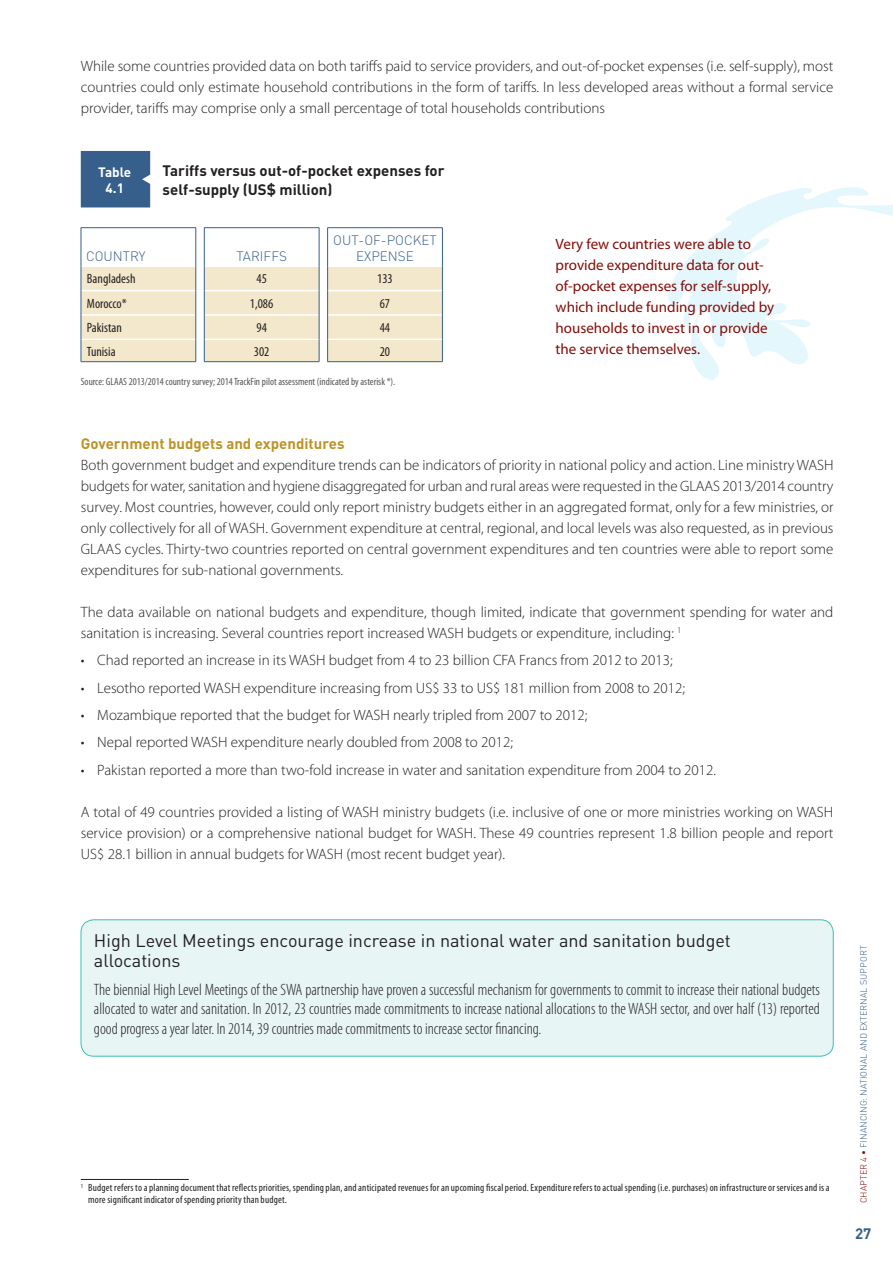
<style>
.page{position:relative;width:893px;height:1263px;background:#fff}
.page>*{position:absolute;margin:0;border:0;box-sizing:border-box;transform-origin:0 0}
.Box_title{font:18px/19.5px "DIN";color:#231f20}
.Box_text{font:300 condensed 16.5px/19.5px "Myriad Pro";color:#231f20;text-align:justify}
.Body_text{font:300 15px/21px "Myriad Pro";color:#231f20;text-align:justify}
.Body_bullet{font:300 15px "Myriad Pro";color:#231f20}
.Call-out{font:15px/21px "Myriad Pro";color:#840e08}
.Fig__Table_title{font:700 15px/19.5px "DIN";color:#231f20}
.Title_level_C{font:700 15px "DIN";color:#bc9326}
.t1{font:700 15px "DIN";color:#365f8c}
.t2{font:condensed 13.5px "Myriad Pro";color:#231f20}
.t3{font:300 13.5px/16.2px "DIN";color:#365f8c;text-align:center}
.t4{font:700 13.5px/16.2px "DIN";letter-spacing:-.015em;color:#fff;text-align:center}
.Footnote{font:condensed 10.5px/12px "Myriad Pro";letter-spacing:.015em;color:#231f20}
.Source_Figs___Tables{font:condensed 10.5px "Myriad Pro";color:#57585a}
.t5{font:300 9px "DIN";color:#365f8c}
.s1{color:#840e08}
</style>
<div class="page">
<svg style="left:668px;top:187px;width:225px;height:193px"></svg>
<hr style="left:81px;top:1179px;width:108px;height:1px;background:#231f20">
<div style="left:81px;top:151px;width:69px;height:56px;background:#365f8c"></div>
<hr style="left:81px;top:227px;width:115px;height:1px;background:#365f8c">
<hr style="left:81px;top:228px;width:1px;height:38px;background:#365f8c">
<hr style="left:196px;top:228px;width:1px;height:38px;background:#365f8c">
<hr style="left:319px;top:228px;width:1px;height:38px;background:#365f8c">
<hr style="left:204px;top:227px;width:115px;height:1px;background:#365f8c">
<hr style="left:204px;top:228px;width:1px;height:38px;background:#365f8c">
<hr style="left:327px;top:227px;width:116px;height:1px;background:#365f8c">
<hr style="left:327px;top:228px;width:1px;height:38px;background:#365f8c">
<hr style="left:442px;top:228px;width:1px;height:38px;background:#365f8c">
<svg style="left:81px;top:266px;width:362px;height:96px;background:#f1e7cf"></svg>
<hr style="left:81px;top:361px;width:115px;height:1px;background:#365f8c">
<hr style="left:204px;top:361px;width:115px;height:1px;background:#365f8c">
<hr style="left:327px;top:361px;width:116px;height:1px;background:#365f8c">
<div style="left:81px;top:919px;width:753px;height:137px;background:#e7f5f4"></div>
<p class="Body_text" style="left:81px;top:56px;width:754px">While some countries provided data on both tariffs paid to service providers, and out-of-pocket expenses (i.e. self-supply), most countries could only estimate household contributions in the form of tariffs. In less developed areas without a formal service provider, tariffs may comprise only a small percentage of total households contributions</p>
<p class="t4" style="left:98px;top:163px;width:35px">Table<br>4.1</p>
<p class="Fig__Table_title" style="left:163px;top:160px;width:283px">Tariffs versus out-of-pocket expenses for self-supply (US$ million)</p>
<p class="t3" style="left:86px;top:248px;width:61px">COUNTRY</p>
<p class="t3" style="left:236px;top:248px;width:52px">TARIFFS</p>
<p class="t3" style="left:333px;top:232px;width:105px">OUT-OF-POCKET<br>EXPENSE</p>
<p class="t2" style="left:87px;top:271px;width:50px">Bangladesh</p>
<p class="t2" style="left:256px;top:271px;width:12px">45</p>
<p class="t2" style="left:377px;top:271px;width:17px">133</p>
<p class="t2" style="left:87px;top:295px;width:41px">Morocco*</p>
<p class="t2" style="left:250px;top:295px;width:25px">1,086</p>
<p class="t2" style="left:380px;top:295px;width:12px">67</p>
<p class="t2" style="left:87px;top:320px;width:36px">Pakistan</p>
<p class="t2" style="left:256px;top:320px;width:12px">94</p>
<p class="t2" style="left:380px;top:320px;width:12px">44</p>
<p class="t2" style="left:87px;top:343px;width:30px">Tunisia</p>
<p class="t2" style="left:254px;top:343px;width:17px">302</p>
<p class="t2" style="left:380px;top:343px;width:12px">20</p>
<p class="Source_Figs___Tables" style="left:81px;top:375px;width:316px">Source: GLAAS 2013/2014 country survey; 2014 TrackFin pilot assessment (indicated by asterisk *).</p>
<p class="Call-out" style="left:556px;top:233px;width:220px">Very few countries were able to provide expenditure data for out&shy;of-pocket expenses for self-supply, which include funding provided by households to invest in or provide the service themselves.</p>
<p class="Title_level_C" style="left:81px;top:434px;width:265px">Government budgets and expenditures</p>
<p class="Body_text" style="left:81px;top:455px;width:754px">Both government budget and expenditure trends can be indicators of priority in national policy and action. Line ministry WASH budgets for water, sanitation and hygiene disaggregated for urban and rural areas were requested in the GLAAS 2013/2014 country survey. Most countries, however, could only report ministry budgets either in an aggregated format, only for a few ministries, or only collectively for all of WASH. Government expenditure at central, regional, and local levels was also requested, as in previous GLAAS cycles. Thirty-two countries reported on central government expenditures and ten countries were able to report some expenditures for sub-national governments.</p>
<p class="Body_text" style="left:81px;top:602px;width:754px">The data available on national budgets and expenditure, though limited, indicate that government spending for water and sanitation is increasing. Several countries report increased WASH budgets or expenditure, including: <sup>1</sup></p>
<p class="Body_bullet" style="left:81px;top:652px;width:593px">• Chad reported an increase in its WASH budget from 4 to 23 billion CFA Francs from 2012 to 2013;</p>
<p class="Body_bullet" style="left:81px;top:679px;width:606px">• Lesotho reported WASH expenditure increasing from US$ 33 to US$ 181 million from 2008 to 2012;</p>
<p class="Body_bullet" style="left:81px;top:707px;width:508px">• Mozambique reported that the budget for WASH nearly tripled from 2007 to 2012;</p>
<p class="Body_bullet" style="left:81px;top:734px;width:434px">• Nepal reported WASH expenditure nearly doubled from 2008 to 2012;</p>
<p class="Body_bullet" style="left:81px;top:761px;width:637px">• Pakistan reported a more than two-fold increase in water and sanitation expenditure from 2004 to 2012.</p>
<p class="Body_text" style="left:81px;top:801px;width:754px">A total of 49 countries provided a listing of WASH ministry budgets (i.e. inclusive of one or more ministries working on WASH service provision) or a comprehensive national budget for WASH. These 49 countries represent 1.8 billion people and report US$ 28.1 billion in annual budgets for WASH (most recent budget year).</p>
<p class="Box_title" style="left:94px;top:931px;width:638px">High Level Meetings encourage increase in national water and sanitation budget allocations</p>
<p class="Box_text" style="left:94px;top:980px;width:728px">The biennial High Level Meetings of the SWA partnership have proven a successful mechanism for governments to commit to increase their national budgets allocated to water and sanitation. In 2012, 23 countries made commitments to increase national allocations to the WASH sector, and over half (13) reported good progress a year later. In 2014, 39 countries made commitments to increase sector financing.</p>
<p class="Footnote" style="left:88px;top:1182px;width:743px;text-indent:-8px"><sup>1</sup> Budget refers to a planning document that reflects priorities, spending plan, and anticipated revenues for an upcoming fiscal period. Expenditure refers to actual spending (i.e. purchases) on infrastructure or services and is a more significant indicator of spending priority than budget.</p>
<p class="t5" style="left:858px;top:1203px;width:259px;rotate:-90deg"><span class="s1">CHAPTER 4 •</span> FINANCING: NATIONAL AND EXTERNAL SUPPORT</p>
<p class="t1" style="left:855px;top:1224px;width:18px">27</p>
</div>
